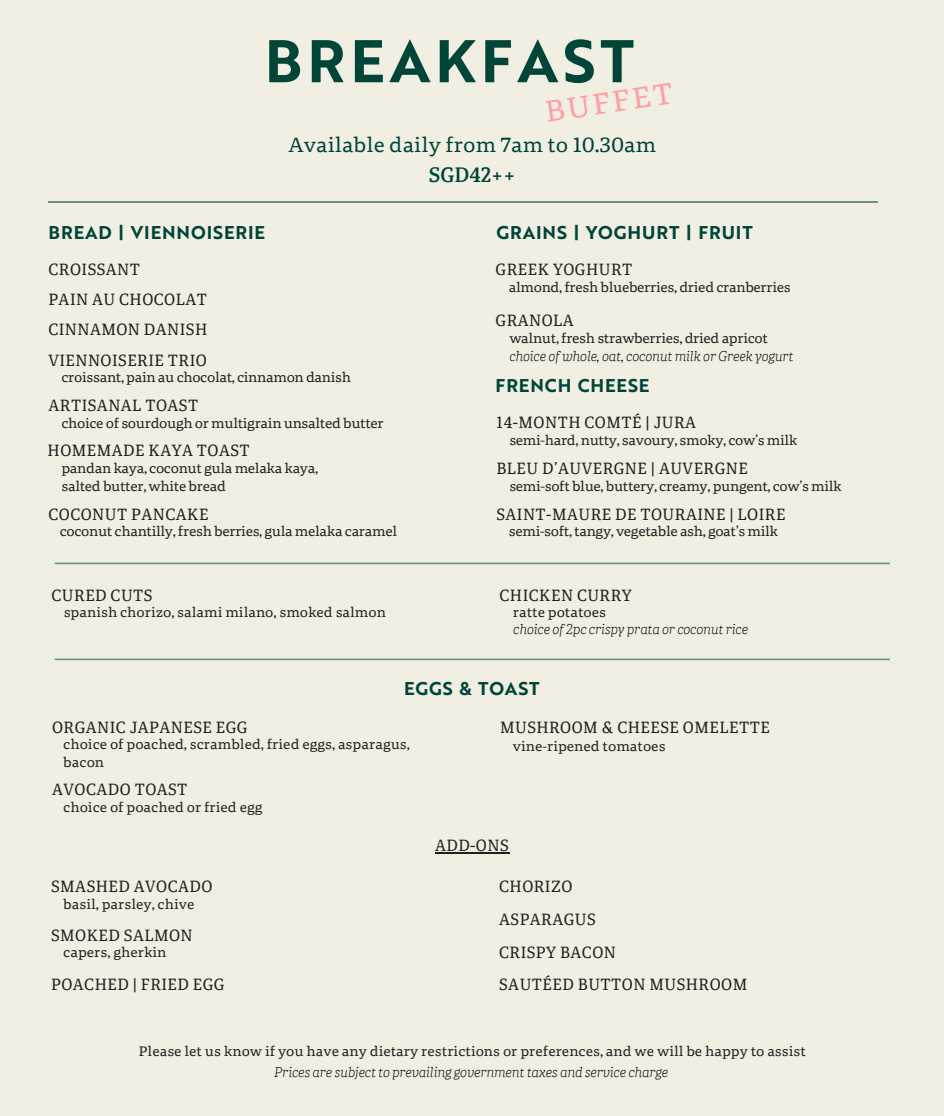
<style>
.page{position:relative;width:944px;height:1116px;background:#fff}
.page>*{position:absolute;margin:0;border:0;box-sizing:border-box;transform-origin:0 0}
.t1{font:700 58.5px "Brother 1816";letter-spacing:.085em;color:#004538}
.t2{font:29.25px "Portada Text";color:#ff9ea2}
.t3{font:20.25px/30.4px "Portada Text";color:#004538;text-align:center}
.t4{font:700 18px "Brother 1816";letter-spacing:.05em;color:#004538}
.t5{font:15.75px "Portada";letter-spacing:.03em;color:#231f20}
.t6{font:13.5px/18px "Portada Text";letter-spacing:-.03em;color:#231f20}
.t7{font:13.5px/18px "Portada Text";letter-spacing:-.005em;color:#231f20}
.t8{font:italic 13.5px "Portada Th";letter-spacing:-.01em;color:#000}
.s1{font-family:"Portada Sb"}
</style>
<div class="page">
<div style="left:0;top:0;width:943px;height:1115px;background:#f1efe2"></div>
<hr style="left:49px;top:201px;width:828px;height:2px;background:#004538">
<hr style="left:55px;top:562px;width:834px;height:2px;background:#004538">
<hr style="left:55px;top:658px;width:834px;height:2px;background:#004538">
<hr style="left:435px;top:852px;width:74px;height:1px;background:#231f20">
<h3 class="t1" style="left:265px;top:38px;width:371px">BREAKFAST</h3>
<h4 class="t2" style="left:541px;top:90px;width:131px;rotate:-9deg">BUFFET</h4>
<p class="t3" style="left:288px;top:130px;width:369px">Available daily from 7am to 10.30am<br><span class="s1">SGD42++</span></p>
<h5 class="t4" style="left:49px;top:225px;width:218px">BREAD | VIENNOISERIE</h5>
<h5 class="t5" style="left:49px;top:263px;width:93px">CROISSANT</h5>
<h5 class="t5" style="left:48px;top:293px;width:160px">PAIN AU CHOCOLAT</h5>
<h5 class="t5" style="left:48px;top:323px;width:160px">CINNAMON DANISH</h5>
<p class="t5" style="left:48px;top:354px;width:160px">VIENNOISERIE TRIO</p>
<h5 class="t6" style="left:61px;top:369px;width:291px">croissant, pain au chocolat, cinnamon danish</h5>
<p class="t5" style="left:49px;top:399px;width:151px">ARTISANAL TOAST</p>
<h5 class="t6" style="left:61px;top:414px;width:324px">choice of sourdough or multigrain unsalted butter</h5>
<p class="t5" style="left:48px;top:444px;width:204px">HOMEMADE KAYA TOAST</p>
<h5 class="t6" style="left:61px;top:459px;width:258px">pandan kaya, coconut gula melaka kaya, salted butter, white bread</h5>
<p class="t5" style="left:49px;top:508px;width:161px">COCONUT PANCAKE</p>
<h5 class="t6" style="left:60px;top:523px;width:339px">coconut chantilly, fresh berries, gula melaka caramel</h5>
<p class="t4" style="left:496px;top:225px;width:258px">GRAINS | YOGHURT | FRUIT</p>
<h4 class="t5" style="left:495px;top:263px;width:138px">GREEK YOGHURT</h4>
<h5 class="t6" style="left:508px;top:278px;width:283px">almond, fresh blueberries, dried cranberries</h5>
<p class="t5" style="left:495px;top:314px;width:80px">GRANOLA</p>
<h5 class="t6" style="left:509px;top:329px;width:260px">walnut, fresh strawberries, dried apricot</h5>
<p class="t8" style="left:509px;top:350px;width:285px">choice of whole, oat, coconut milk or Greek yogurt</p>
<p class="t4" style="left:495px;top:378px;width:155px">FRENCH CHEESE</p>
<h4 class="t5" style="left:496px;top:416px;width:201px">14-MONTH COMTÉ | JURA</h4>
<h5 class="t6" style="left:509px;top:431px;width:289px">semi-hard, nutty, savoury, smoky, cow’s milk</h5>
<p class="t5" style="left:496px;top:462px;width:253px">BLEU D’AUVERGNE | AUVERGNE</p>
<h5 class="t6" style="left:509px;top:477px;width:334px">semi-soft blue, buttery, creamy, pungent, cow’s milk</h5>
<p class="t5" style="left:496px;top:508px;width:290px">SAINT-MAURE DE TOURAINE | LOIRE</p>
<h5 class="t6" style="left:508px;top:523px;width:271px">semi-soft, tangy, vegetable ash, goat’s milk</h5>
<h5 class="t5" style="left:52px;top:589px;width:102px">CURED CUTS</h5>
<h5 class="t7" style="left:64px;top:604px;width:324px">spanish chorizo, salami milano, smoked salmon</h5>
<h5 class="t5" style="left:499px;top:589px;width:134px">CHICKEN CURRY</h5>
<h5 class="t7" style="left:512px;top:604px;width:95px">ratte potatoes</h5>
<p class="t8" style="left:513px;top:624px;width:236px">choice of 2pc crispy prata or coconut rice</p>
<p class="t4" style="left:404px;top:681px;width:137px">EGGS &amp; TOAST</p>
<h5 class="t5" style="left:52px;top:720px;width:197px">ORGANIC JAPANESE EGG</h5>
<p class="t7" style="left:63px;top:735px;width:348px">choice of poached, scrambled, fried eggs, asparagus, bacon</p>
<p class="t5" style="left:52px;top:783px;width:137px">AVOCADO TOAST</p>
<h4 class="t7" style="left:63px;top:798px;width:201px">choice of poached or fried egg</h4>
<p class="t5" style="left:51px;top:880px;width:163px">SMASHED AVOCADO</p>
<h5 class="t7" style="left:63px;top:895px;width:133px">basil, parsley, chive</h5>
<p class="t5" style="left:51px;top:929px;width:143px">SMOKED SALMON</p>
<h5 class="t7" style="left:63px;top:944px;width:105px">capers, gherkin</h5>
<h5 class="t5" style="left:500px;top:721px;width:271px">MUSHROOM &amp; CHEESE OMELETTE</h5>
<p class="t7" style="left:513px;top:737px;width:154px">vine-ripened tomatoes</p>
<h5 class="t5" style="left:435px;top:839px;width:75px">ADD-ONS</h5>
<h5 class="t5" style="left:499px;top:880px;width:75px">CHORIZO</h5>
<h5 class="t5" style="left:499px;top:912px;width:98px">ASPARAGUS</h5>
<p class="t5" style="left:499px;top:945px;width:118px">CRISPY BACON</p>
<h5 class="t5" style="left:51px;top:978px;width:175px">POACHED | FRIED EGG</h5>
<p class="t5" style="left:499px;top:978px;width:249px">SAUTÉED BUTTON MUSHROOM</p>
<h2 class="t7" style="left:138px;top:1042px;width:669px">Please let us know if you have any dietary restrictions or preferences, and we will be happy to assist</h2>
<h1 class="t8" style="left:274px;top:1066px;width:396px">Prices are subject to prevailing government taxes and service charge</h1>
</div>
